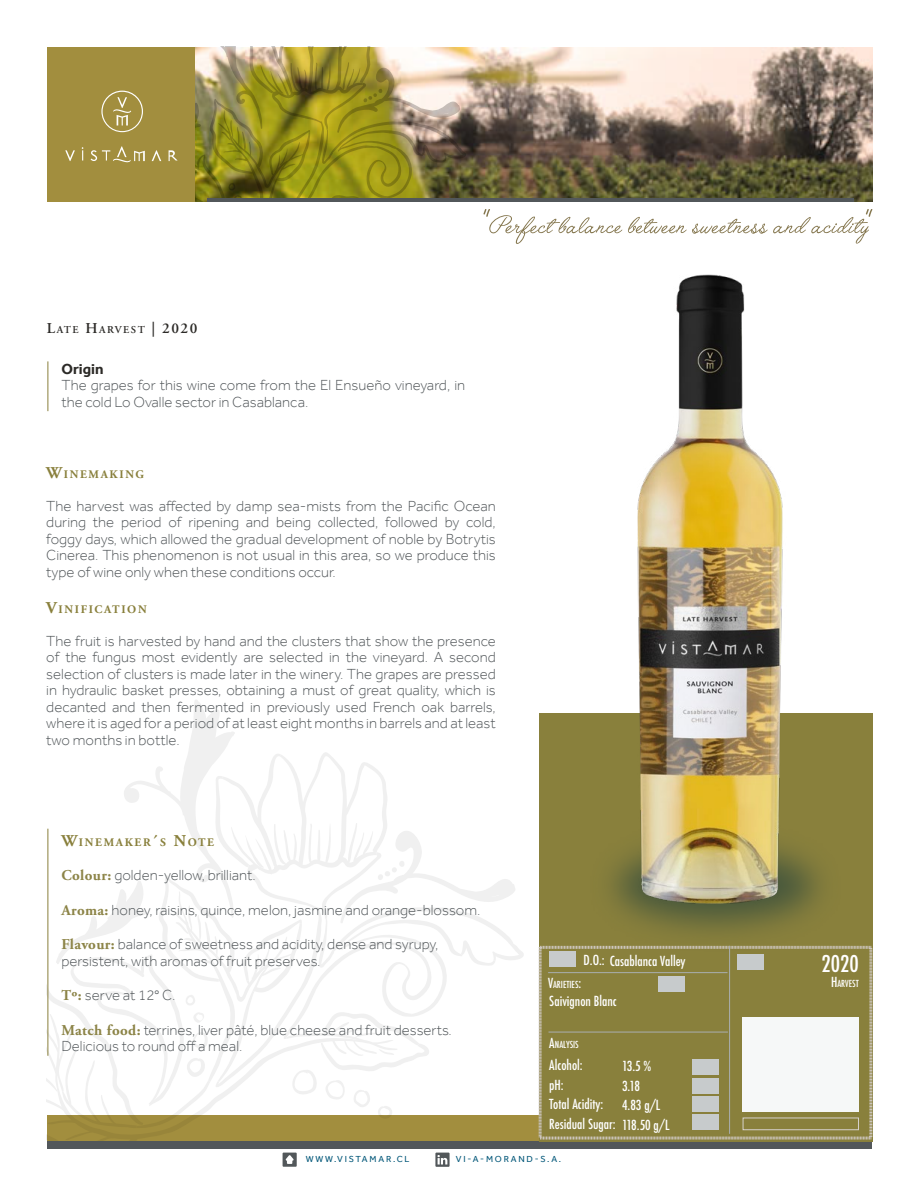
<style>
.page{position:relative;width:918px;height:1188px;background:#fff}
.page>*{position:absolute;margin:0;border:0;box-sizing:border-box;transform-origin:0 0}
.t1{font:500 condensed 22.5px "Futura";color:#fff}
.t2{font:300 15px/16.5px "Effra";color:#52575a}
.t3{font:700 15px "Effra";color:#2c2a27}
.t4{font:500 condensed 13.5px/19.5px "Futura";color:#fff}
.t5{font:500 condensed 13.5px/19.5px "Futura";letter-spacing:-.055em;color:#fff}
.t6{font:700 11.55px "Adobe Garamond";letter-spacing:.145em;color:#89803c}
.t7{font:600 10.5px "Adobe Garamond";letter-spacing:.145em;color:#2c2a27}
.t8{font:500 condensed 9.45px "Futura";color:#fff}
.t9{font:9px "Effra";letter-spacing:.2em;color:#005678}
.s1{font-size:15px}
.s2{font-size:16.5px}
.s3{font-family:"Adobe Garamond";font-weight:700;color:#8c8447}
.s4{font-size:13.5px}
</style>
<div class="page">
<div style="left:283px;top:1153px;width:14px;height:14px;background:#52575a"></div>
<svg style="left:285px;top:1155px;width:9px;height:9px"></svg>
<div style="left:435px;top:1153px;width:15px;height:14px;background:#52575a"></div>
<svg style="left:437px;top:1155px;width:10px;height:10px"></svg>
<div style="left:47px;top:1141px;width:824px;height:7px;background:#52575a"></div>
<div style="left:47px;top:1115px;width:824px;height:26px;background:#a28e3e"></div>
<svg style="left:47px;top:700px;width:477px;height:415px"></svg>
<div style="left:539px;top:713px;width:333px;height:429px;background:#89803c"></div>
<img style="left:466px;top:47px;width:406px;height:155px">
<img style="left:195px;top:47px;width:271px;height:155px">
<div style="left:48px;top:47px;width:147px;height:155px;background:#a28e3e"></div>
<svg style="left:65px;top:150px;width:10px;height:11px"></svg>
<svg style="left:82px;top:147px;width:2px;height:14px"></svg>
<svg style="left:91px;top:146px;width:54px;height:16px"></svg>
<svg style="left:152px;top:150px;width:9px;height:11px"></svg>
<svg style="left:169px;top:150px;width:9px;height:11px"></svg>
<svg style="left:101px;top:91px;width:42px;height:41px"></svg>
<div style="left:103px;top:92px;width:39px;height:39px;background:#a28e3e;border-radius:50%"></div>
<svg style="left:113px;top:97px;width:18px;height:28px"></svg>
<hr style="left:207px;top:199px;width:646px;height:3px;background:#52575a">
<img style="left:633px;top:274px;width:156px;height:635px">
<hr style="left:48px;top:361px;width:1px;height:50px;background:#89803c">
<hr style="left:48px;top:829px;width:1px;height:227px;background:#89803c">
<svg style="left:483px;top:209px;width:139px;height:35px"></svg>
<svg style="left:628px;top:209px;width:244px;height:35px"></svg>
<svg style="left:538px;top:945px;width:335px;height:195px"></svg>
<hr style="left:548px;top:972px;width:180px;height:1px;background:#a9aeb0">
<hr style="left:549px;top:1032px;width:179px;height:1px;background:#a9aeb0">
<hr style="left:729px;top:946px;width:1px;height:188px;background:#a9aeb0">
<p class="t7" style="left:47px;top:324px;width:152px"><span class="s1">L</span>ATE <span class="s1">H</span>ARVEST <span class="s1">| 2020</span></p>
<p class="t3" style="left:61px;top:360px;width:44px">Origin</p>
<p class="t2" style="left:61px;top:377px;width:405px">The grapes for this wine come from the El Ensueño vineyard, in the cold Lo Ovalle sector in Casablanca.</p>
<p class="t6" style="left:46px;top:468px;width:99px"><span class="s2">W</span>INEMAKING</p>
<p class="t2" style="left:46px;top:497px;width:451px;text-align:justify">The harvest was affected by damp sea-mists from the Pacific Ocean during the period of ripening and being collected, followed by cold, foggy days, which allowed the gradual development of noble by Botrytis Cinerea. This phenomenon is not usual in this area, so we produce this type of wine only when these conditions occur.</p>
<p class="t6" style="left:46px;top:603px;width:102px"><span class="s2">V</span>INIFICATION</p>
<p class="t2" style="left:46px;top:633px;width:451px;text-align:justify">The fruit is harvested by hand and the clusters that show the presence of the fungus most evidently are selected in the vineyard. A second selection of clusters is made later in the winery. The grapes are pressed in hydraulic basket presses, obtaining a must of great quality, which is decanted and then fermented in previously used French oak barrels, where it is aged for a period of at least eight months in barrels and at least two months in bottle.</p>
<p class="t6" style="left:61px;top:836px;width:154px"><span class="s2">W</span>INEMAKER<span class="s2">´</span>S <span class="s2">N</span>OTE</p>
<p class="t2" style="left:61px;top:867px;width:196px"><span class="s3">Colour:</span> golden-yellow, brilliant.</p>
<p class="t2" style="left:61px;top:901px;width:420px"><span class="s3">Aroma:</span> honey, raisins, quince, melon, jasmine and orange-blossom.</p>
<p class="t2" style="left:61px;top:936px;width:379px"><span class="s3">Flavour:</span> balance of sweetness and acidity, dense and syrupy, persistent, with aromas of fruit preserves.</p>
<p class="t2" style="left:61px;top:987px;width:116px"><span class="s3">Tº:</span> serve at 12° C.</p>
<p class="t2" style="left:61px;top:1021px;width:392px"><span class="s3">Match food:</span> terrines, liver pâté, blue cheese and fruit desserts.<br>Delicious to round off a meal.</p>
<p class="t4" style="left:584px;top:951px;width:103px">D.O.: Casablanca Valley</p>
<p class="t8" style="left:548px;top:979px;width:35px"><span class="s4">V</span>ARIETIES<span class="s4">:</span></p>
<p class="t4" style="left:549px;top:991px;width:69px">Saivignon Blanc</p>
<p class="t8" style="left:549px;top:1039px;width:31px"><span class="s4">A</span>NALYSIS</p>
<p class="t4" style="left:549px;top:1056px;width:68px">Alcohol:<br>pH:<br>Total Acidity:<br>Residual Sugar:</p>
<p class="t5" style="left:622px;top:1057px;width:49px">13.5 %<br>3.18<br>4.83 g/L<br>118.50 g/L</p>
<p class="t9" style="left:306px;top:1153px;width:105px">WWW.VISTAMAR.CL</p>
<p class="t9" style="left:456px;top:1153px;width:107px">VI-A-MORAND-S.A.</p>
<h1 class="t1" style="left:822px;top:949px;width:39px">2020</h1>
<p class="t8" style="left:831px;top:977px;width:29px"><span class="s4">H</span>ARVEST</p>
</div>
